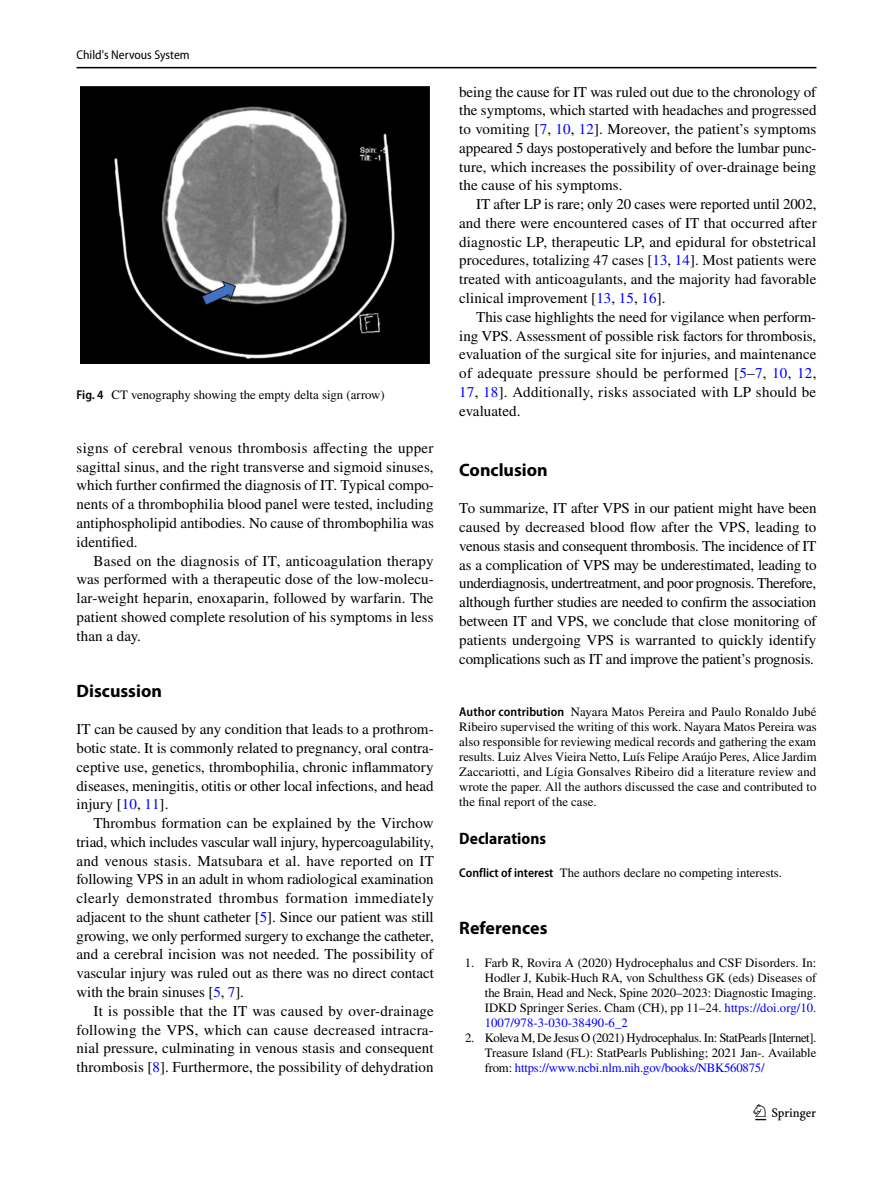
<style>
.page{position:relative;width:893px;height:1187px;background:#fff}
.page>*{position:absolute;margin:0;border:0;box-sizing:border-box;transform-origin:0 0}
.t1{font:22.5px "Springnew Regular 3";color:#000}
.t2{font:700 18px "Myriad Pro";color:#000}
.t3{font:700 semi-condensed 16.5px "Myriad Pro";letter-spacing:.005em;color:#000}
.t4{font:15px/18.8px "STIX";letter-spacing:.005em;color:#000;text-align:justify}
.t5{font:12.75px/15px "STIX";color:#000;text-align:justify}
.t6{font:semi-condensed 12.75px "Myriad Pro";color:#000}
.s1{font-family:"Myriad Pro";font-weight:600;font-stretch:semi-condensed}
.s2{color:#00f}
</style>
<div class="page">
<hr style="left:77px;top:67px;width:739px;height:1px;background:#000">
<div style="left:77px;top:87px;width:357px;height:276px;background:linear-gradient(to bottom,#fff,#fff)"></div>
<img style="left:81px;top:87px;width:349px;height:276px">
<p class="t6" style="left:77px;top:48px;width:115px">Child's Nervous System</p>
<p class="t5" style="left:77px;top:388px;width:310px"><span class="s1">Fig. 4</span> CT venography showing the empty delta sign (arrow)</p>
<p class="t4" style="left:77px;top:439px;width:359px">signs of cerebral venous thrombosis affecting the upper sagittal sinus, and the right transverse and sigmoid sinuses, which further confirmed the diagnosis of IT. Typical compo&shy;nents of a thrombophilia blood panel were tested, including antiphospholipid antibodies. No cause of thrombophilia was identified.</p>
<p class="t4" style="left:77px;top:552px;width:359px;text-indent:17px">Based on the diagnosis of IT, anticoagulation therapy was performed with a therapeutic dose of the low-molecu&shy;lar-weight heparin, enoxaparin, followed by warfarin. The patient showed complete resolution of his symptoms in less than a day.</p>
<p class="t2" style="left:77px;top:679px;width:87px">Discussion</p>
<p class="t4" style="left:77px;top:721px;width:359px">IT can be caused by any condition that leads to a prothrom&shy;botic state. It is commonly related to pregnancy, oral contra&shy;ceptive use, genetics, thrombophilia, chronic inflammatory diseases, meningitis, otitis or other local infections, and head injury [<span class="s2">10</span>, <span class="s2">11</span>].</p>
<p class="t4" style="left:77px;top:814px;width:359px;text-indent:17px">Thrombus formation can be explained by the Virchow triad, which includes vascular wall injury, hypercoagulability, and venous stasis. Matsubara et al. have reported on IT following VPS in an adult in whom radiological examination clearly demonstrated thrombus formation immediately adjacent to the shunt catheter [<span class="s2">5</span>]. Since our patient was still growing, we only performed surgery to exchange the catheter, and a cerebral incision was not needed. The possibility of vascular injury was ruled out as there was no direct contact with the brain sinuses [<span class="s2">5</span>, <span class="s2">7</span>].</p>
<p class="t4" style="left:77px;top:1002px;width:359px;text-indent:17px">It is possible that the IT was caused by over-drainage following the VPS, which can cause decreased intracra&shy;nial pressure, culminating in venous stasis and consequent thrombosis [<span class="s2">8</span>]. Furthermore, the possibility of dehydration</p>
<p class="t4" style="left:459px;top:83px;width:359px">being the cause for IT was ruled out due to the chronology of the symptoms, which started with headaches and progressed to vomiting [<span class="s2">7</span>, <span class="s2">10</span>, <span class="s2">12</span>]. Moreover, the patient’s symptoms appeared 5 days postoperatively and before the lumbar punc&shy;ture, which increases the possibility of over-drainage being the cause of his symptoms.</p>
<p class="t4" style="left:459px;top:196px;width:359px;text-indent:17px">IT after LP is rare; only 20 cases were reported until 2002, and there were encountered cases of IT that occurred after diagnostic LP, therapeutic LP, and epidural for obstetrical procedures, totalizing 47 cases [<span class="s2">13</span>, <span class="s2">14</span>]. Most patients were treated with anticoagulants, and the majority had favorable clinical improvement [<span class="s2">13</span>, <span class="s2">15</span>, <span class="s2">16</span>].</p>
<p class="t4" style="left:459px;top:308px;width:359px;text-indent:17px">This case highlights the need for vigilance when perform&shy;ing VPS. Assessment of possible risk factors for thrombosis, evaluation of the surgical site for injuries, and maintenance of adequate pressure should be performed [<span class="s2">5</span>–<span class="s2">7</span>, <span class="s2">10</span>, <span class="s2">12</span>, <span class="s2">17</span>, <span class="s2">18</span>]. Additionally, risks associated with LP should be evaluated.</p>
<p class="t2" style="left:459px;top:458px;width:90px">Conclusion</p>
<p class="t4" style="left:459px;top:500px;width:359px">To summarize, IT after VPS in our patient might have been caused by decreased blood flow after the VPS, leading to venous stasis and consequent thrombosis. The incidence of IT as a complication of VPS may be underestimated, leading to underdiagnosis, undertreatment, and poor prognosis. Therefore, although further studies are needed to confirm the association between IT and VPS, we conclude that close monitoring of patients undergoing VPS is warranted to quickly identify complications such as IT and improve the patient’s prognosis.</p>
<p class="t5" style="left:459px;top:705px;width:359px"><span class="s1">Author contribution</span> Nayara Matos Pereira and Paulo Ronaldo Jubé Ribeiro supervised the writing of this work. Nayara Matos Pereira was also responsible for reviewing medical records and gathering the exam results. Luiz Alves Vieira Netto, Luís Felipe Araújo Peres, Alice Jardim Zaccariotti, and Lígia Gonsalves Ribeiro did a literature review and wrote the paper. All the authors discussed the case and contributed to the final report of the case.</p>
<p class="t3" style="left:459px;top:828px;width:88px">Declarations</p>
<p class="t5" style="left:459px;top:866px;width:324px"><span class="s1">Conflict of interest</span> The authors declare no competing interests.</p>
<p class="t2" style="left:459px;top:915px;width:90px">References</p>
<p class="t5" style="left:485px;top:956px;width:333px;text-indent:-20px">1. Farb R, Rovira A (2020) Hydrocephalus and CSF Disorders. In:<br>Hodler J, Kubik-Huch RA, von Schulthess GK (eds) Diseases of the Brain, Head and Neck, Spine 2020–2023: Diagnostic Imaging.<br>IDKD Springer Series. Cham (CH), pp 11–24. <span class="s2">https://doi.org/10.<br>1007/978-3-030-38490-6_2</span></p>
<p class="t5" style="left:485px;top:1031px;width:333px;text-indent:-20px">2. Koleva M, De Jesus O (2021) Hydrocephalus. In: StatPearls [Internet].<br>Treasure Island (FL): StatPearls Publishing; 2021 Jan-. Available from: <span class="s2">https://www.ncbi.nlm.nih.gov/books/NBK560875/</span></p>
<h1 class="t1" style="left:755px;top:1104px;width:62px">1 3</h1>
</div>
